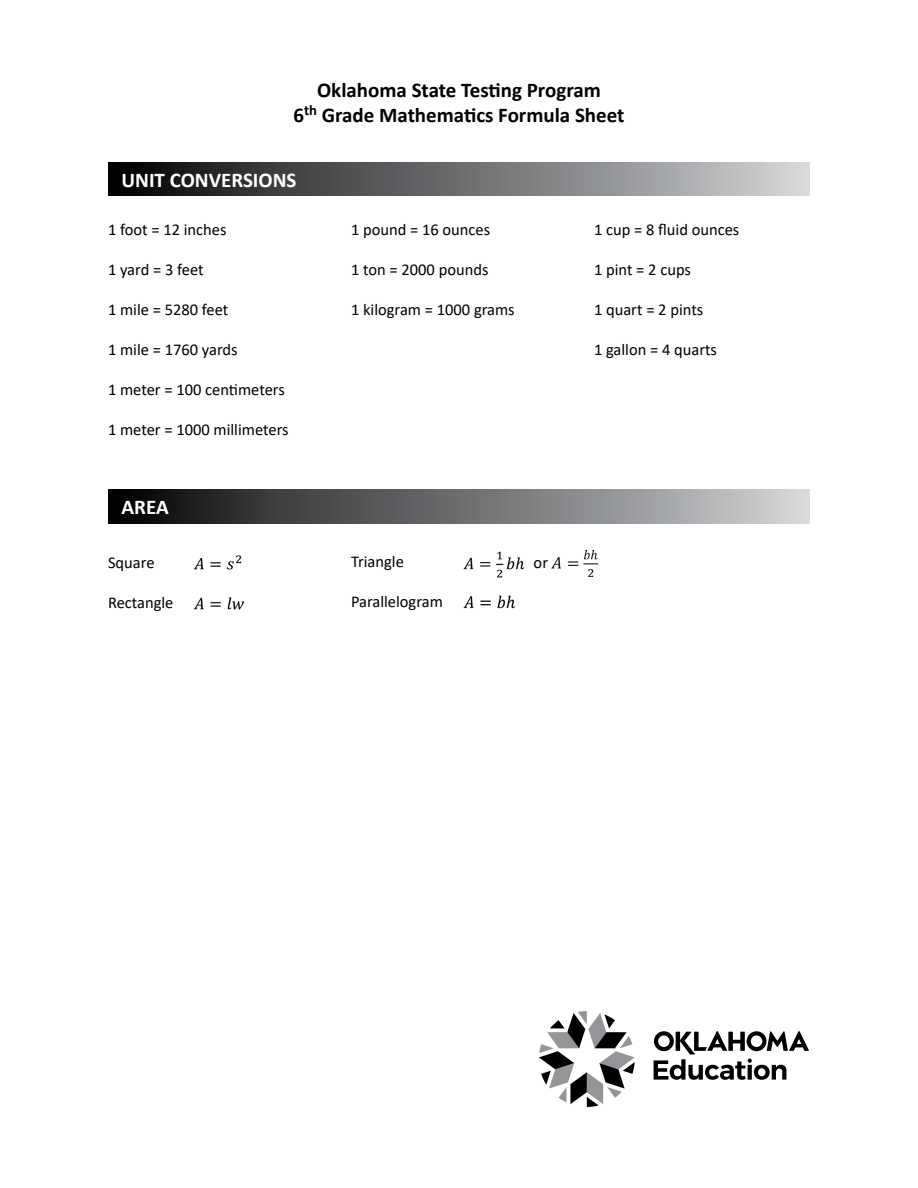
<style>
.page{position:relative;width:918px;height:1188px;background:#fff}
.page>*{position:absolute;margin:0;border:0;box-sizing:border-box;transform-origin:0 0}
.t1{font:700 21px "Calibri";color:#000}
.t2{font:700 21px "Calibri";color:#fff}
.body{font:16.5px "Calibri";color:#000}
</style>
<div class="page">
<div style="left:108px;top:162px;width:702px;height:33px;background:linear-gradient(to right,#050506,#d2d5d7)"></div>
<div style="left:108px;top:490px;width:702px;height:33px;background:linear-gradient(to right,#050506,#d2d5d7)"></div>
<img style="left:193px;top:555px;width:49px;height:15px">
<img style="left:193px;top:597px;width:52px;height:13px">
<svg style="left:539px;top:1011px;width:96px;height:96px"></svg>
<svg style="left:654px;top:1031px;width:155px;height:49px"></svg>
<img style="left:463px;top:551px;width:62px;height:27px">
<img style="left:552px;top:550px;width:46px;height:27px">
<img style="left:463px;top:595px;width:53px;height:14px">
<h1 class="t1" style="left:317px;top:75px;width:285px">Oklahoma State Testing Program</h1>
<h1 class="t1" style="left:293px;top:100px;width:333px">6<sup>th</sup> Grade Mathematics Formula Sheet</h1>
<h2 class="t2" style="left:122px;top:165px;width:177px">UNIT CONVERSIONS</h2>
<p class="body" style="left:108px;top:218px;width:120px">1 foot = 12 inches</p>
<p class="body" style="left:108px;top:258px;width:97px">1 yard = 3 feet</p>
<p class="body" style="left:108px;top:298px;width:122px">1 mile = 5280 feet</p>
<p class="body" style="left:108px;top:338px;width:131px">1 mile = 1760 yards</p>
<p class="body" style="left:108px;top:378px;width:178px">1 meter = 100 centimeters</p>
<p class="body" style="left:108px;top:418px;width:182px">1 meter = 1000 millimeters</p>
<h2 class="t2" style="left:122px;top:492px;width:49px">AREA</h2>
<p class="body" style="left:108px;top:551px;width:48px">Square</p>
<p class="body" style="left:108px;top:591px;width:67px">Rectangle</p>
<p class="body" style="left:351px;top:218px;width:141px">1 pound = 16 ounces</p>
<p class="body" style="left:351px;top:258px;width:139px">1 ton = 2000 pounds</p>
<p class="body" style="left:351px;top:298px;width:165px">1 kilogram = 1000 grams</p>
<p class="body" style="left:594px;top:218px;width:147px">1 cup = 8 fluid ounces</p>
<p class="body" style="left:594px;top:258px;width:99px">1 pint = 2 cups</p>
<p class="body" style="left:594px;top:298px;width:111px">1 quart = 2 pints</p>
<p class="body" style="left:594px;top:338px;width:125px">1 gallon = 4 quarts</p>
<p class="body" style="left:351px;top:550px;width:54px">Triangle</p>
<p class="body" style="left:534px;top:551px;width:16px">or</p>
<p class="body" style="left:351px;top:590px;width:93px">Parallelogram</p>
</div>
